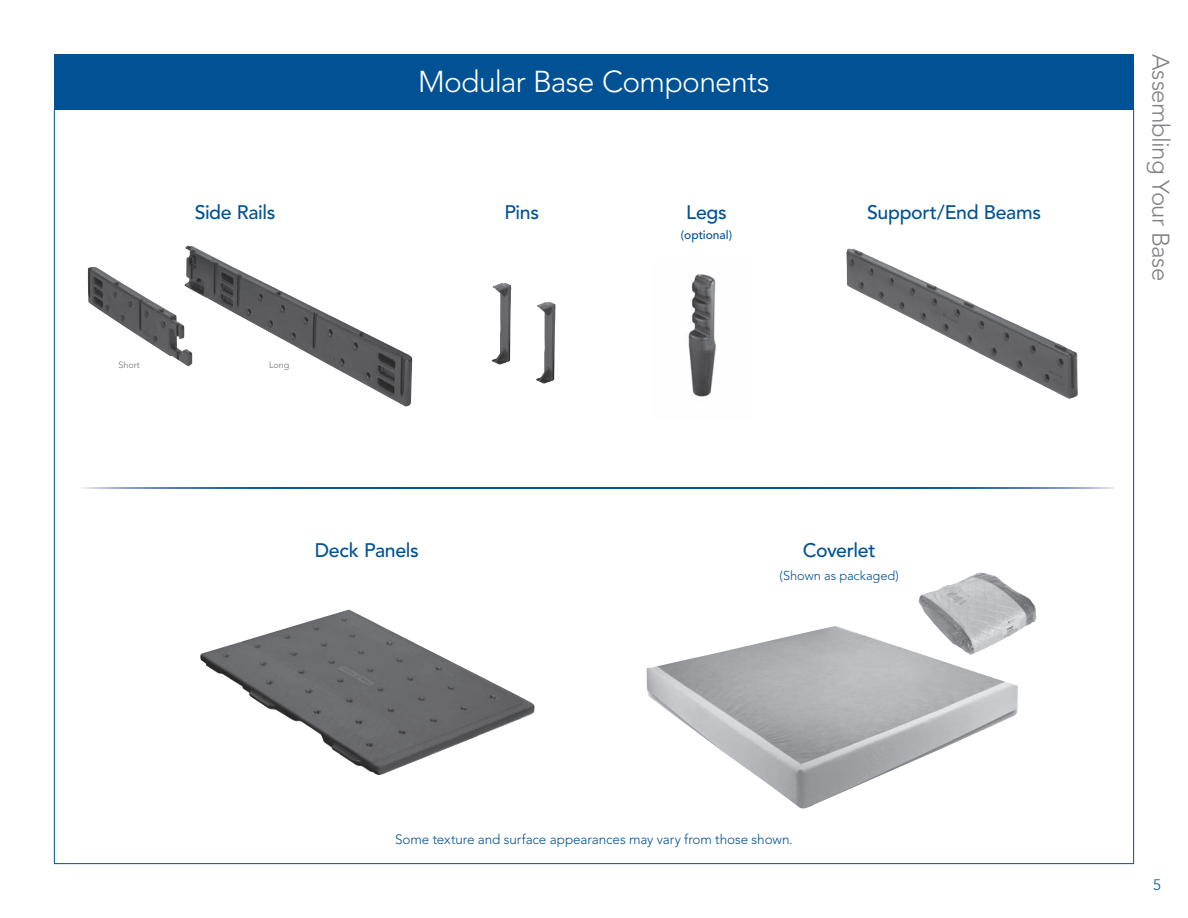
<style>
.page{position:relative;width:1188px;height:918px;background:#fff}
.page>*{position:absolute;margin:0;border:0;box-sizing:border-box;transform-origin:0 0}
.t1{font:300 30px "Avenir";letter-spacing:-.025em;color:#fff}
.t2{font:300 24px "Avenir";letter-spacing:-.02em;color:#808285}
.t3{font:500 19.5px "Avenir";letter-spacing:-.015em;color:#005294}
.t4{font:300 15px "Avenir";color:#005294}
.t5{font:300 13.5px "Avenir";letter-spacing:-.005em;color:#005294}
.t6{font:300 12.9px "Avenir";letter-spacing:-.005em;color:#005294}
.t7{font:500 12px "Avenir";color:#005294}
.t8{font:300 9px "Avenir";color:#6c6d70}
</style>
<div class="page">
<img style="left:88px;top:267px;width:96px;height:97px">
<img style="left:184px;top:246px;width:228px;height:160px">
<img style="left:846px;top:248px;width:232px;height:151px">
<img style="left:200px;top:610px;width:335px;height:165px">
<img style="left:646px;top:626px;width:372px;height:183px">
<img style="left:688px;top:274px;width:28px;height:123px">
<img style="left:919px;top:573px;width:117px;height:82px">
<img style="left:492px;top:283px;width:19px;height:81px">
<img style="left:536px;top:302px;width:20px;height:81px">
<svg style="left:80px;top:487px;width:1033px;height:1px"></svg>
<div style="left:54px;top:54px;width:1080px;height:56px;background:#005294"></div>
<h1 class="t1" style="left:418px;top:65px;width:353px">Modular Base Components</h1>
<h3 class="t3" style="left:195px;top:201px;width:82px">Side Rails</h3>
<h3 class="t3" style="left:504px;top:201px;width:36px">Pins</h3>
<h3 class="t3" style="left:686px;top:201px;width:42px">Legs</h3>
<p class="t7" style="left:681px;top:227px;width:53px">(optional)</p>
<p class="t8" style="left:118px;top:360px;width:23px">Short</p>
<p class="t8" style="left:269px;top:360px;width:22px">Long</p>
<h3 class="t3" style="left:867px;top:201px;width:175px">Support/End Beams</h3>
<h3 class="t3" style="left:315px;top:539px;width:106px">Deck Panels</h3>
<h3 class="t3" style="left:803px;top:539px;width:74px">Coverlet</h3>
<p class="t6" style="left:780px;top:568px;width:121px">(Shown as packaged)</p>
<p class="t5" style="left:395px;top:832px;width:399px">Some texture and surface appearances may vary from those shown.</p>
<h2 class="t2" style="left:1175px;top:54px;width:229px;rotate:90deg">Assembling Your Base</h2>
<p class="t4" style="left:1153px;top:876px;width:9px">5</p>
</div>
